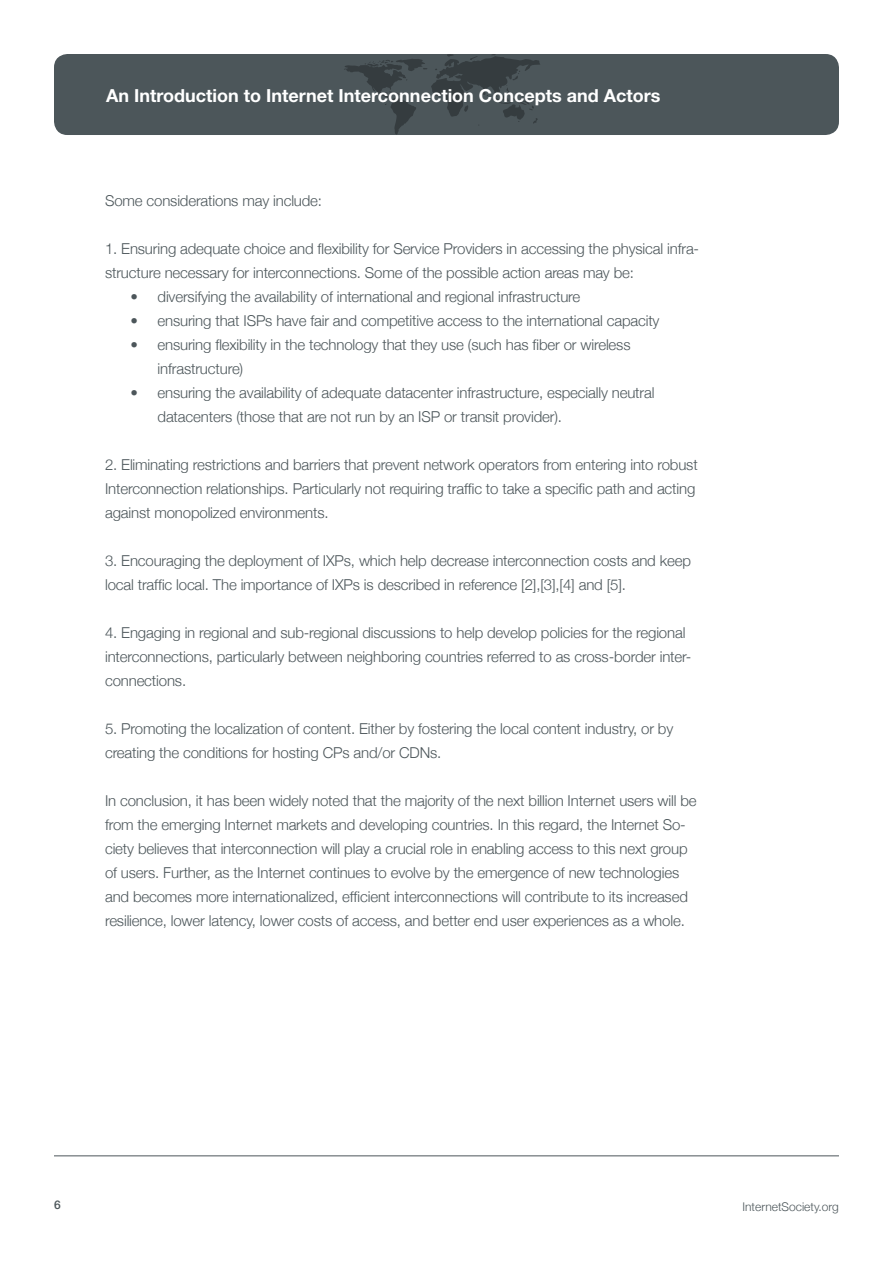
<style>
.page{position:relative;width:893px;height:1263px;background:#fff}
.page>*{position:absolute;margin:0;border:0;box-sizing:border-box;transform-origin:0 0}
.t1{font:700 18px "Helvetica Neue";color:#fff}
.t2{font:300 15px/24px "Helvetica Neue";letter-spacing:-.01em;color:#4c565a}
.t3{font:300 12px "Helvetica Neue";color:#4c565a}
.t4{font:500 12px "Helvetica Neue";color:#4c565a}
</style>
<div class="page">
<div style="left:54px;top:54px;width:785px;height:81px;background:#4c565a;border-radius:14px"></div>
<svg style="left:344px;top:54px;width:196px;height:81px"></svg>
<hr style="left:54px;top:1155px;width:785px;height:1px;background:#4c565a">
<p class="t1" style="left:106px;top:84px;width:556px">An Introduction to Internet Interconnection Concepts and Actors</p>
<p class="t2" style="left:105px;top:188px;width:219px">Some considerations may include:</p>
<p class="t2" style="left:105px;top:236px;width:596px">1. Ensuring adequate choice and flexibility for Service Providers in accessing the physical infra&shy;structure necessary for interconnections. Some of the possible action areas may be:</p>
<p class="t2" style="left:131px;top:284px;width:451px">• diversifying the availability of international and regional infrastructure</p>
<p class="t2" style="left:131px;top:308px;width:531px">• ensuring that ISPs have fair and competitive access to the international capacity</p>
<p class="t2" style="left:158px;top:332px;width:474px;text-indent:-27px">• ensuring flexibility in the technology that they use (such has fiber or wireless infrastructure)</p>
<p class="t2" style="left:158px;top:380px;width:498px;text-indent:-27px">• ensuring the availability of adequate datacenter infrastructure, especially neutral datacenters (those that are not run by an ISP or transit provider).</p>
<p class="t2" style="left:105px;top:452px;width:594px">2. Eliminating restrictions and barriers that prevent network operators from entering into robust<br>Interconnection relationships. Particularly not requiring traffic to take a specific path and acting against monopolized environments.</p>
<p class="t2" style="left:105px;top:548px;width:587px">3. Encouraging the deployment of IXPs, which help decrease interconnection costs and keep local traffic local. The importance of IXPs is described in reference [2],[3],[4] and [5].</p>
<p class="t2" style="left:105px;top:620px;width:588px">4. Engaging in regional and sub-regional discussions to help develop policies for the regional interconnections, particularly between neighboring countries referred to as cross-border inter&shy;connections.</p>
<p class="t2" style="left:105px;top:716px;width:570px">5. Promoting the localization of content. Either by fostering the local content industry, or by creating the conditions for hosting CPs and/or CDNs.</p>
<p class="t2" style="left:105px;top:788px;width:593px">In conclusion, it has been widely noted that the majority of the next billion Internet users will be from the emerging Internet markets and developing countries. In this regard, the Internet So&shy;ciety believes that interconnection will play a crucial role in enabling access to this next group of users. Further, as the Internet continues to evolve by the emergence of new technologies and becomes more internationalized, efficient interconnections will contribute to its increased resilience, lower latency, lower costs of access, and better end user experiences as a whole.</p>
<p class="t4" style="left:54px;top:1197px;width:8px">6</p>
<p class="t3" style="left:742px;top:1199px;width:98px">InternetSociety.org</p>
</div>
